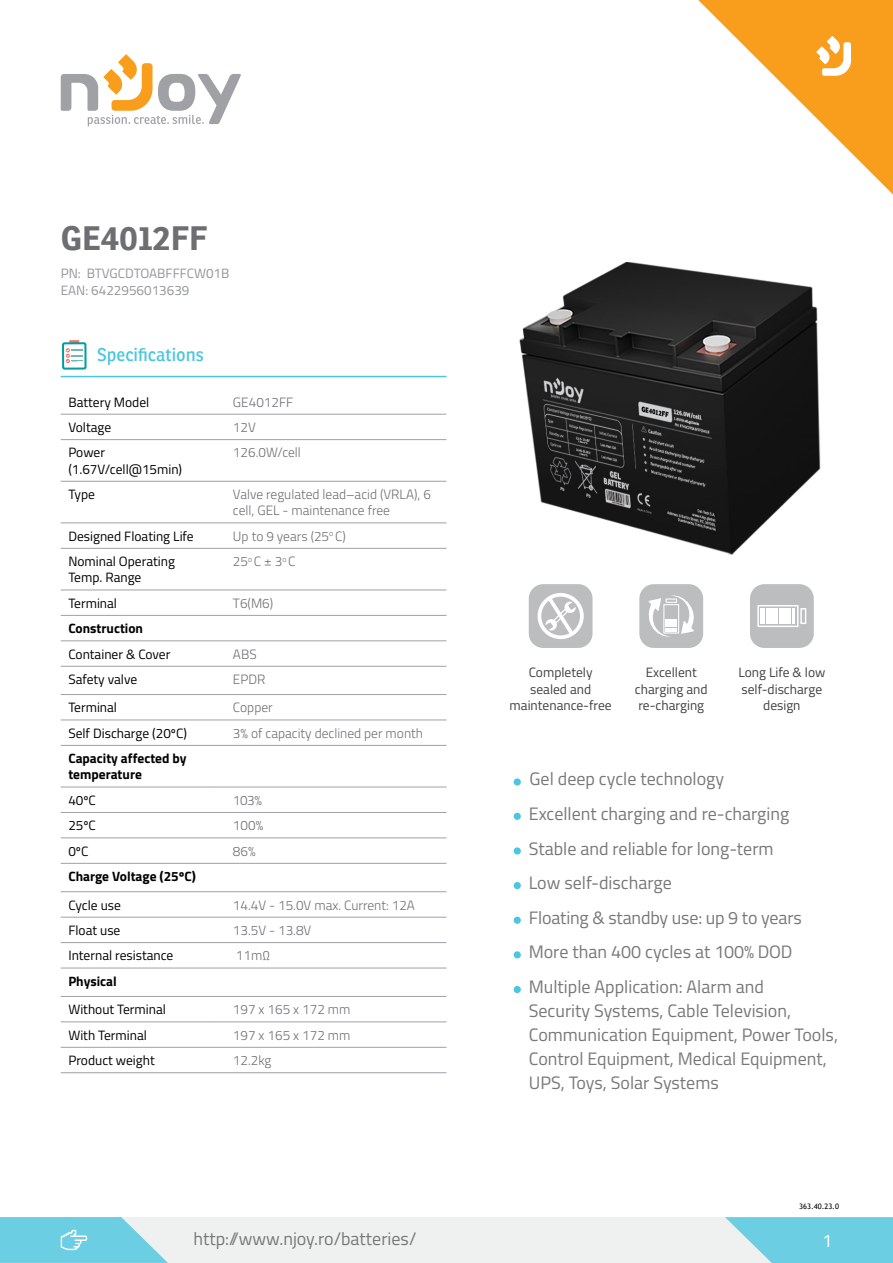
<style>
.page{position:relative;width:893px;height:1263px;background:#fff}
.page>*{position:absolute;margin:0;border:0;box-sizing:border-box;transform-origin:0 0}
.t1{font:700 33px "Ronnia";color:#6d6e71}
.t2{font:18px/34.7px "Titillium";color:#777878}
.t3{font:18px "Ronnia";color:#4ac6e0}
.t4{font:18px "Titillium";color:#fff}
.t5{font:13.5px/16.2px "Titillium";color:#000}
.t6{font:300 13.5px/16.2px "Titillium";color:#6d6e71}
.t7{font:13.5px/16.5px "Titillium";color:#414042;text-align:center}
.t8{font:700 13.5px/16.2px "Titillium";color:#000}
.t9{font:13.5px/17px "Titillium";color:#939598}
.t10{font:7.5px "Trebuchet MS";color:#000101}
</style>
<div class="page">
<div style="left:0;top:1217px;width:893px;height:46px;background:#eff0f0"></div>
<svg style="left:725px;top:1217px;width:168px;height:46px;background:#7dd2e4"></svg>
<img style="left:443px;top:262px;width:378px;height:293px">
<svg style="left:698px;top:0;width:195px;height:194px"></svg>
<hr style="left:61px;top:376px;width:385px;height:1px;background:#4ac6e0">
<hr style="left:61px;top:414px;width:155px;height:1px;background:#9fa1a4">
<hr style="left:216px;top:414px;width:230px;height:1px;background:#9fa1a4">
<hr style="left:61px;top:439px;width:155px;height:1px;background:#9fa1a4">
<hr style="left:216px;top:439px;width:230px;height:1px;background:#9fa1a4">
<hr style="left:61px;top:481px;width:155px;height:1px;background:#9fa1a4">
<hr style="left:216px;top:481px;width:230px;height:1px;background:#9fa1a4">
<hr style="left:61px;top:522px;width:155px;height:1px;background:#9fa1a4">
<hr style="left:216px;top:522px;width:230px;height:1px;background:#9fa1a4">
<hr style="left:61px;top:548px;width:155px;height:1px;background:#9fa1a4">
<hr style="left:216px;top:548px;width:230px;height:1px;background:#9fa1a4">
<hr style="left:61px;top:590px;width:155px;height:1px;background:#9fa1a4">
<hr style="left:216px;top:590px;width:230px;height:1px;background:#9fa1a4">
<hr style="left:61px;top:615px;width:155px;height:1px;background:#9fa1a4">
<hr style="left:216px;top:615px;width:230px;height:1px;background:#9fa1a4">
<hr style="left:61px;top:640px;width:155px;height:1px;background:#9fa1a4">
<hr style="left:216px;top:640px;width:230px;height:1px;background:#9fa1a4">
<hr style="left:61px;top:666px;width:155px;height:1px;background:#9fa1a4">
<hr style="left:216px;top:666px;width:230px;height:1px;background:#9fa1a4">
<hr style="left:61px;top:719px;width:155px;height:1px;background:#9fa1a4">
<hr style="left:216px;top:719px;width:230px;height:1px;background:#9fa1a4">
<hr style="left:61px;top:745px;width:155px;height:1px;background:#9fa1a4">
<hr style="left:216px;top:745px;width:230px;height:1px;background:#9fa1a4">
<hr style="left:61px;top:787px;width:155px;height:1px;background:#9fa1a4">
<hr style="left:216px;top:787px;width:230px;height:1px;background:#9fa1a4">
<hr style="left:61px;top:812px;width:155px;height:1px;background:#9fa1a4">
<hr style="left:216px;top:812px;width:230px;height:1px;background:#9fa1a4">
<hr style="left:61px;top:837px;width:155px;height:1px;background:#9fa1a4">
<hr style="left:216px;top:837px;width:230px;height:1px;background:#9fa1a4">
<hr style="left:61px;top:694px;width:155px;height:1px;background:#9fa1a4">
<hr style="left:216px;top:694px;width:230px;height:1px;background:#9fa1a4">
<hr style="left:61px;top:863px;width:155px;height:1px;background:#9fa1a4">
<hr style="left:216px;top:863px;width:230px;height:1px;background:#9fa1a4">
<hr style="left:61px;top:891px;width:155px;height:1px;background:#9fa1a4">
<hr style="left:216px;top:891px;width:230px;height:1px;background:#9fa1a4">
<hr style="left:61px;top:917px;width:155px;height:1px;background:#9fa1a4">
<hr style="left:216px;top:917px;width:230px;height:1px;background:#9fa1a4">
<hr style="left:61px;top:942px;width:155px;height:1px;background:#9fa1a4">
<hr style="left:216px;top:942px;width:230px;height:1px;background:#9fa1a4">
<hr style="left:61px;top:968px;width:155px;height:1px;background:#9fa1a4">
<hr style="left:216px;top:968px;width:230px;height:1px;background:#9fa1a4">
<hr style="left:61px;top:996px;width:155px;height:1px;background:#9fa1a4">
<hr style="left:216px;top:996px;width:230px;height:1px;background:#9fa1a4">
<hr style="left:61px;top:1021px;width:155px;height:1px;background:#9fa1a4">
<hr style="left:216px;top:1021px;width:230px;height:1px;background:#9fa1a4">
<hr style="left:61px;top:1047px;width:155px;height:1px;background:#9fa1a4">
<hr style="left:216px;top:1047px;width:230px;height:1px;background:#9fa1a4">
<hr style="left:61px;top:1072px;width:155px;height:1px;background:#9fa1a4">
<hr style="left:216px;top:1072px;width:230px;height:1px;background:#9fa1a4">
<svg style="left:61px;top:54px;width:180px;height:72px"></svg>
<svg style="left:0;top:1217px;width:168px;height:46px;background:#80d3e5"></svg>
<div style="left:62px;top:342px;width:25px;height:28px;border:2px solid #009ea1;border-radius:2px"></div>
<svg style="left:66px;top:340px;width:17px;height:23px"></svg>
<div style="left:639px;top:584px;width:64px;height:64px;background:#bbbdbf;border-radius:14px"></div>
<svg style="left:648px;top:595px;width:46px;height:42px"></svg>
<div style="left:529px;top:584px;width:64px;height:64px;background:#bbbdbf;border-radius:14px"></div>
<div style="left:538px;top:593px;width:46px;height:46px;border:4px solid #fff;border-radius:50%"></div>
<svg style="left:544px;top:593px;width:34px;height:46px"></svg>
<div style="left:750px;top:584px;width:64px;height:64px;background:#bbbdbf;border-radius:14px"></div>
<svg style="left:757px;top:605px;width:49px;height:22px"></svg>
<div style="left:773px;top:608px;width:5px;height:16px;background:#fff"></div>
<div style="left:766px;top:608px;width:6px;height:16px;background:#fff"></div>
<div style="left:760px;top:608px;width:5px;height:16px;background:#fff"></div>
<div style="left:779px;top:608px;width:5px;height:16px;background:#fff"></div>
<div style="left:786px;top:608px;width:5px;height:16px;background:#fff"></div>
<hr style="left:792px;top:608px;width:3px;height:16px;background:#fff">
<div style="left:514px;top:813px;width:7px;height:7px;background:#4ac6e0;border-radius:50%"></div>
<div style="left:514px;top:847px;width:7px;height:7px;background:#4ac6e0;border-radius:50%"></div>
<div style="left:514px;top:882px;width:7px;height:7px;background:#4ac6e0;border-radius:50%"></div>
<div style="left:514px;top:917px;width:7px;height:7px;background:#4ac6e0;border-radius:50%"></div>
<div style="left:514px;top:951px;width:7px;height:7px;background:#4ac6e0;border-radius:50%"></div>
<div style="left:514px;top:986px;width:7px;height:7px;background:#4ac6e0;border-radius:50%"></div>
<div style="left:514px;top:778px;width:7px;height:7px;background:#4ac6e0;border-radius:50%"></div>
<h1 class="t1" style="left:61px;top:217px;width:148px">GE4012FF</h1>
<p class="t9" style="left:61px;top:264px;width:170px">PN: BTVGCDTOABFFFCW01B<br>EAN: 6422956013639</p>
<p class="t3" style="left:97px;top:344px;width:108px">Specifications</p>
<p class="t5" style="left:68px;top:393px;width:83px">Battery Model</p>
<p class="t6" style="left:233px;top:393px;width:62px">GE4012FF</p>
<p class="t5" style="left:68px;top:418px;width:44px">Voltage</p>
<p class="t6" style="left:233px;top:418px;width:24px">12V</p>
<p class="t5" style="left:68px;top:444px;width:115px">Power (1.67V/cell@15min)</p>
<p class="t6" style="left:233px;top:444px;width:69px">126.0W/cell</p>
<p class="t5" style="left:68px;top:486px;width:28px">Type</p>
<p class="t6" style="left:233px;top:486px;width:199px">Valve regulated lead–acid (VRLA), 6 cell, GEL - maintenance free</p>
<p class="t5" style="left:68px;top:527px;width:127px">Designed Floating Life</p>
<p class="t6" style="left:233px;top:527px;width:114px">Up to 9 years (25<sup>o</sup> C)</p>
<p class="t5" style="left:68px;top:553px;width:108px">Nominal Operating<br>Temp. Range</p>
<p class="t6" style="left:233px;top:553px;width:64px">25<sup>o</sup> C ± 3<sup>o</sup> C</p>
<p class="t5" style="left:68px;top:594px;width:50px">Terminal</p>
<p class="t6" style="left:233px;top:594px;width:42px">T6(M6)</p>
<p class="t8" style="left:68px;top:620px;width:76px">Construction</p>
<p class="t5" style="left:68px;top:645px;width:104px">Container &amp; Cover</p>
<p class="t6" style="left:233px;top:645px;width:25px">ABS</p>
<p class="t5" style="left:68px;top:670px;width:70px">Safety valve</p>
<p class="t6" style="left:233px;top:670px;width:34px">EPDR</p>
<p class="t5" style="left:68px;top:699px;width:50px">Terminal</p>
<p class="t6" style="left:233px;top:699px;width:41px">Copper</p>
<p class="t5" style="left:68px;top:724px;width:120px">Self Discharge (20ºC)</p>
<p class="t6" style="left:233px;top:724px;width:192px">3% of capacity declined per month</p>
<p class="t8" style="left:68px;top:750px;width:120px">Capacity affected by temperature</p>
<p class="t5" style="left:68px;top:791px;width:29px">40ºC</p>
<p class="t6" style="left:233px;top:791px;width:31px">103%</p>
<p class="t5" style="left:68px;top:817px;width:29px">25ºC</p>
<p class="t6" style="left:233px;top:817px;width:32px">100%</p>
<p class="t5" style="left:68px;top:842px;width:22px">0ºC</p>
<p class="t6" style="left:233px;top:842px;width:24px">86%</p>
<p class="t8" style="left:68px;top:868px;width:129px">Charge Voltage (25ºC)</p>
<p class="t5" style="left:68px;top:896px;width:54px">Cycle use</p>
<p class="t6" style="left:233px;top:896px;width:183px">14.4V - 15.0V max. Current: 12A</p>
<p class="t5" style="left:68px;top:921px;width:54px">Float use</p>
<p class="t6" style="left:233px;top:921px;width:80px">13.5V - 13.8V</p>
<p class="t5" style="left:68px;top:947px;width:107px">Internal resistance</p>
<p class="t6" style="left:236px;top:947px;width:35px">11mΩ</p>
<p class="t8" style="left:68px;top:972px;width:50px">Physical</p>
<p class="t5" style="left:68px;top:1001px;width:99px">Without Terminal</p>
<p class="t6" style="left:233px;top:1001px;width:119px">197 x 165 x 172 mm</p>
<p class="t5" style="left:68px;top:1026px;width:80px">With Terminal</p>
<p class="t6" style="left:233px;top:1026px;width:119px">197 x 165 x 172 mm</p>
<p class="t5" style="left:68px;top:1052px;width:88px">Product weight</p>
<p class="t6" style="left:233px;top:1052px;width:40px">12.2kg</p>
<p class="t7" style="left:510px;top:664px;width:104px">Completely sealed and maintenance-free</p>
<p class="t7" style="left:635px;top:664px;width:74px">Excellent charging and re-charging</p>
<p class="t7" style="left:738px;top:664px;width:88px">Long Life &amp; low self-discharge design</p>
<p class="t2" style="left:529px;top:761px;width:274px">Gel deep cycle technology<br>Excellent charging and re-charging<br>Stable and reliable for long-term<br>Low self-discharge<br>Floating &amp; standby use: up 9 to years<br>More than 400 cycles at 100% DOD<br>Multiple Application: Alarm and</p>
<p class="t2" style="left:529px;top:998px;width:311px;line-height:24px">Security Systems, Cable Television, Communication Equipment, Power Tools, Control Equipment, Medical Equipment, UPS, Toys, Solar Systems</p>
<p class="t10" style="left:799px;top:1201px;width:41px">363.40.23.0</p>
<p class="t2" style="left:193px;top:1220px;width:224px">http://www.njoy.ro/batteries/</p>
<p class="t4" style="left:822px;top:1227px;width:12px">1</p>
</div>
